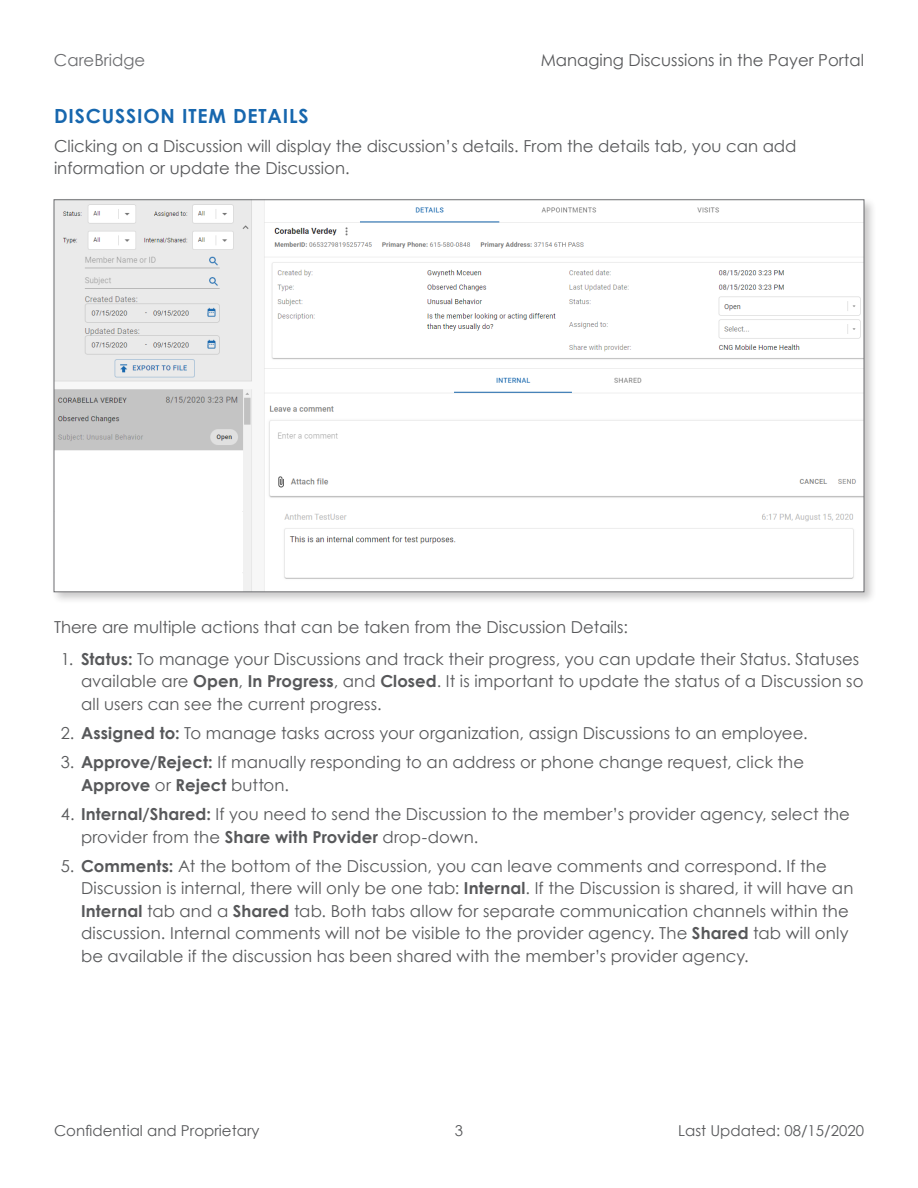
<style>
.page{position:relative;width:918px;height:1188px;background:#fff}
.page>*{position:absolute;margin:0;border:0;box-sizing:border-box;transform-origin:0 0}
.Heading_2{font:700 19.5px "Century Gothic";letter-spacing:.045em;color:#1767ae}
._01_Normal{font:16.5px/22.5px "Century Gothic";letter-spacing:.005em;color:#57585a}
.t1{font:16.5px "Century Gothic";color:#6c6d70}
.t2{font:15px "Century Gothic";color:#57585a}
.s1{font-weight:700}
</style>
<div class="page">
<div style="left:51px;top:196px;width:825px;height:408px;background:#231f20;opacity:.25"></div>
<img style="left:56px;top:202px;width:806px;height:388px">
<p class="t1" style="left:54px;top:49px;width:93px">CareBridge</p>
<p class="_01_Normal" style="left:541px;top:49px;width:325px">Managing Discussions in the Payer Portal</p>
<p class="Heading_2" style="left:54px;top:101px;width:256px">DISCUSSION ITEM DETAILS</p>
<p class="_01_Normal" style="left:54px;top:134px;width:744px">Clicking on a Discussion will display the discussion’s details. From the details tab, you can add information or update the Discussion.</p>
<p class="_01_Normal" style="left:54px;top:616px;width:576px">There are multiple actions that can be taken from the Discussion Details:</p>
<p class="_01_Normal" style="left:81px;top:647px;width:784px;text-indent:-20px">1. <span class="s1">Status:</span> To manage your Discussions and track their progress, you can update their Status. Statuses available are <span class="s1">Open</span>, <span class="s1">In Progress</span>, and <span class="s1">Closed</span>. It is important to update the status of a Discussion so all users can see the current progress.</p>
<p class="_01_Normal" style="left:61px;top:722px;width:748px">2. <span class="s1">Assigned to:</span> To manage tasks across your organization, assign Discussions to an employee.</p>
<p class="_01_Normal" style="left:81px;top:751px;width:725px;text-indent:-20px">3. <span class="s1">Approve/Reject:</span> If manually responding to an address or phone change request, click the<br><span class="s1">Approve</span> or <span class="s1">Reject</span> button.</p>
<p class="_01_Normal" style="left:81px;top:803px;width:771px;text-indent:-20px">4. <span class="s1">Internal/Shared:</span> If you need to send the Discussion to the member’s provider agency, select the provider from the <span class="s1">Share with Provider</span> drop-down.</p>
<p class="_01_Normal" style="left:81px;top:854px;width:774px;text-indent:-20px">5. <span class="s1">Comments:</span> At the bottom of the Discussion, you can leave comments and correspond. If the Discussion is internal, there will only be one tab: <span class="s1">Internal</span>. If the Discussion is shared, it will have an <span class="s1">Internal</span> tab and a <span class="s1">Shared</span> tab. Both tabs allow for separate communication channels within the discussion. Internal comments will not be visible to the provider agency. The <span class="s1">Shared</span> tab will only be available if the discussion has been shared with the member’s provider agency.</p>
<p class="t2" style="left:54px;top:1120px;width:207px">Confidential and Proprietary</p>
<p class="t2" style="left:455px;top:1120px;width:10px">3</p>
<p class="t2" style="left:678px;top:1120px;width:187px">Last Updated: 08/15/2020</p>
</div>
